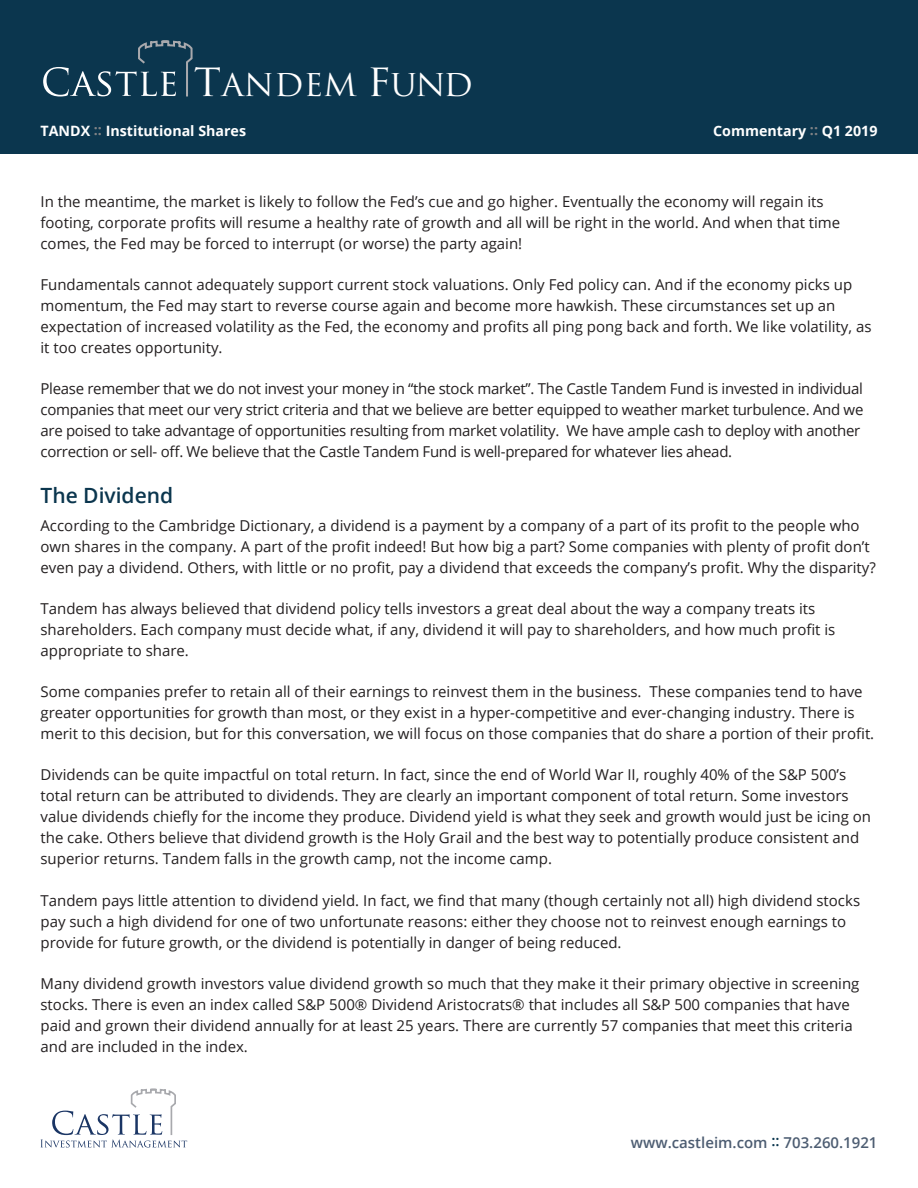
<style>
.page{position:relative;width:918px;height:1188px;background:#fff}
.page>*{position:absolute;margin:0;border:0;box-sizing:border-box;transform-origin:0 0}
.t1{font:30.6px "Trajan";color:#231f20;scale:1.05 1}
.t2{font:30.6px "Trajan";color:#fff;scale:1.05 1}
.subhead_1{font:600 21px "Open Sans";color:#0b364e}
.body{font:15px/21px "Open Sans";color:#231f20}
.body-2{font:15px/21px "Open Sans";letter-spacing:-.02em;color:#231f20}
.t3{font:600 15px "Open Sans";color:#4d5d72}
.t4{font:700 14.25px "Open Sans";color:#fff}
.t5{font:800 12.15px "Avenir";color:#231f20;scale:1.05 1}
.s1{font-size:37.8px}
.s2{color:#808285}
.s3{color:#0b364e}
</style>
<div class="page">
<svg style="left:41px;top:1089px;width:146px;height:59px"></svg>
<div style="left:0;top:0;width:918px;height:154px;background:#0b364e"></div>
<svg style="left:43px;top:40px;width:150px;height:57px"></svg>
<h1 class="t2" style="left:194px;top:67px;width:267px"><span class="s1">T</span>ANDEM <span class="s1">F</span>UND</h1>
<p class="t4" style="left:40px;top:121px;width:207px">TANDX <span class="s2">::</span> Institutional Shares</p>
<p class="t4" style="left:713px;top:121px;width:166px">Commentary <span class="s2">::</span> Q1 2019</p>
<p class="body" style="left:40px;top:191px;width:801px">In the meantime, the market is likely to follow the Fed’s cue and go higher. Eventually the economy will regain its footing, corporate profits will resume a healthy rate of growth and all will be right in the world. And when that time comes, the Fed may be forced to interrupt (or worse) the party again!</p>
<p class="body" style="left:40px;top:274px;width:833px">Fundamentals cannot adequately support current stock valuations. Only Fed policy can. And if the economy picks up momentum, the Fed may start to reverse course again and become more hawkish. These circumstances set up an expectation of increased volatility as the Fed, the economy and profits all ping pong back and forth. We like volatility, as it too creates opportunity.</p>
<p class="body-2" style="left:40px;top:378px;width:824px">Please remember that we do not invest your money in “the stock market”. The Castle Tandem Fund is invested in individual companies that meet our very strict criteria and that we believe are better equipped to weather market turbulence. And we are poised to take advantage of opportunities resulting from market volatility. We have ample cash to deploy with another correction or sell- off. We believe that the Castle Tandem Fund is well-prepared for whatever lies ahead.</p>
<p class="subhead_1" style="left:40px;top:481px;width:134px">The Dividend</p>
<p class="body" style="left:40px;top:514px;width:837px">According to the Cambridge Dictionary, a dividend is a payment by a company of a part of its profit to the people who own shares in the company. A part of the profit indeed! But how big a part? Some companies with plenty of profit don’t even pay a dividend. Others, with little or no profit, pay a dividend that exceeds the company’s profit. Why the disparity?</p>
<p class="body" style="left:40px;top:598px;width:796px">Tandem has always believed that dividend policy tells investors a great deal about the way a company treats its shareholders. Each company must decide what, if any, dividend it will pay to shareholders, and how much profit is appropriate to share.</p>
<p class="body" style="left:40px;top:681px;width:835px">Some companies prefer to retain all of their earnings to reinvest them in the business. These companies tend to have greater opportunities for growth than most, or they exist in a hyper-competitive and ever-changing industry. There is merit to this decision, but for this conversation, we will focus on those companies that do share a portion of their profit.</p>
<p class="body" style="left:40px;top:764px;width:832px">Dividends can be quite impactful on total return. In fact, since the end of World War II, roughly 40% of the S&amp;P 500’s total return can be attributed to dividends. They are clearly an important component of total return. Some investors value dividends chiefly for the income they produce. Dividend yield is what they seek and growth would just be icing on the cake. Others believe that dividend growth is the Holy Grail and the best way to potentially produce consistent and superior returns. Tandem falls in the growth camp, not the income camp.</p>
<p class="body" style="left:40px;top:889px;width:821px">Tandem pays little attention to dividend yield. In fact, we find that many (though certainly not all) high dividend stocks pay such a high dividend for one of two unfortunate reasons: either they choose not to reinvest enough earnings to provide for future growth, or the dividend is potentially in danger of being reduced.</p>
<p class="body" style="left:40px;top:973px;width:820px">Many dividend growth investors value dividend growth so much that they make it their primary objective in screening stocks. There is even an index called S&amp;P 500® Dividend Aristocrats® that includes all S&amp;P 500 companies that have paid and grown their dividend annually for at least 25 years. There are currently 57 companies that meet this criteria and are included in the index.</p>
<h1 class="t1" style="left:188px;top:239px;width:267px"><span class="s1">T</span>ANDEM <span class="s1">F</span>UND</h1>
<p class="t5" style="left:40px;top:278px;width:91px">Sub-Advised By</p>
<h1 class="t1" style="left:187px;top:408px;width:267px"><span class="s1">T</span>ANDEM <span class="s1">F</span>UND</h1>
<p class="t5" style="left:39px;top:447px;width:91px">Sub-Advised By</p>
<p class="t3" style="left:631px;top:1132px;width:248px">www.castleim.com <span class="s3">::</span> 703.260.1921</p>
</div>
